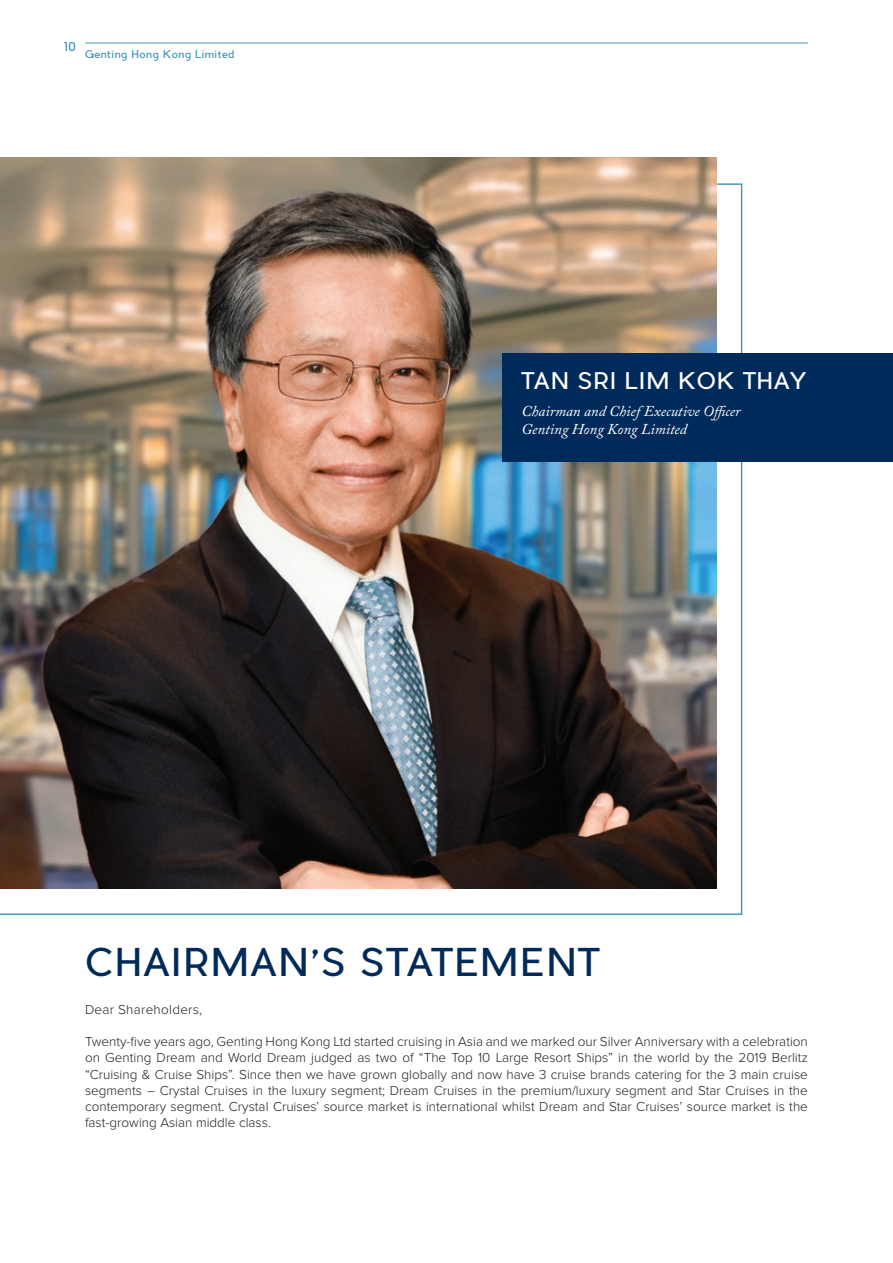
<style>
.page{position:relative;width:893px;height:1263px;background:#fff}
.page>*{position:absolute;margin:0;border:0;box-sizing:border-box;transform-origin:0 0}
.t1{font:37.5px "Pier Sans";letter-spacing:.03em;color:#002a59}
.t2{font:22.5px "Pier Sans";letter-spacing:.03em;color:#fff}
.t3{font:italic 15px/18px "Adobe Caslon Pro";color:#fff}
.t4{font:300 13.5px/16.2px "Proxima Nova";color:#231f20;text-align:justify}
.t5{font:300 13.5px "Proxima Nova";letter-spacing:.02em;color:#231f20}
.t6{font:12px "Pier Sans";color:#3e92b3}
.t7{font:10.5px "Pier Sans";letter-spacing:.03em;color:#3e92b3}
</style>
<div class="page">
<svg style="left:0;top:183px;width:742px;height:732px"></svg>
<img style="left:0;top:158px;width:717px;height:730px">
<div style="left:503px;top:353px;width:390px;height:108px;background:#002a59"></div>
<hr style="left:85px;top:42px;width:723px;height:1px;background:#a3ccd6">
<p class="t6" style="left:64px;top:40px;width:13px">10</p>
<p class="t7" style="left:85px;top:48px;width:151px">Genting Hong Kong Limited</p>
<h2 class="t2" style="left:522px;top:367px;width:286px">TAN SRI LIM KOK THAY</h2>
<p class="t3" style="left:522px;top:402px;width:220px">Chairman and Chief Executive Officer<br>Genting Hong Kong Limited</p>
<h1 class="t1" style="left:85px;top:938px;width:516px">CHAIRMAN’S STATEMENT</h1>
<p class="t5" style="left:85px;top:1001px;width:119px">Dear Shareholders,</p>
<p class="t4" style="left:85px;top:1034px;width:724px">Twenty-five years ago, Genting Hong Kong Ltd started cruising in Asia and we marked our Silver Anniversary with a celebration on Genting Dream and World Dream judged as two of “The Top 10 Large Resort Ships” in the world by the 2019 Berlitz “Cruising &amp; Cruise Ships”. Since then we have grown globally and now have 3 cruise brands catering for the 3 main cruise segments – Crystal Cruises in the luxury segment; Dream Cruises in the premium/luxury segment and Star Cruises in the contemporary segment. Crystal Cruises’ source market is international whilst Dream and Star Cruises’ source market is the fast-growing Asian middle class.</p>
</div>
